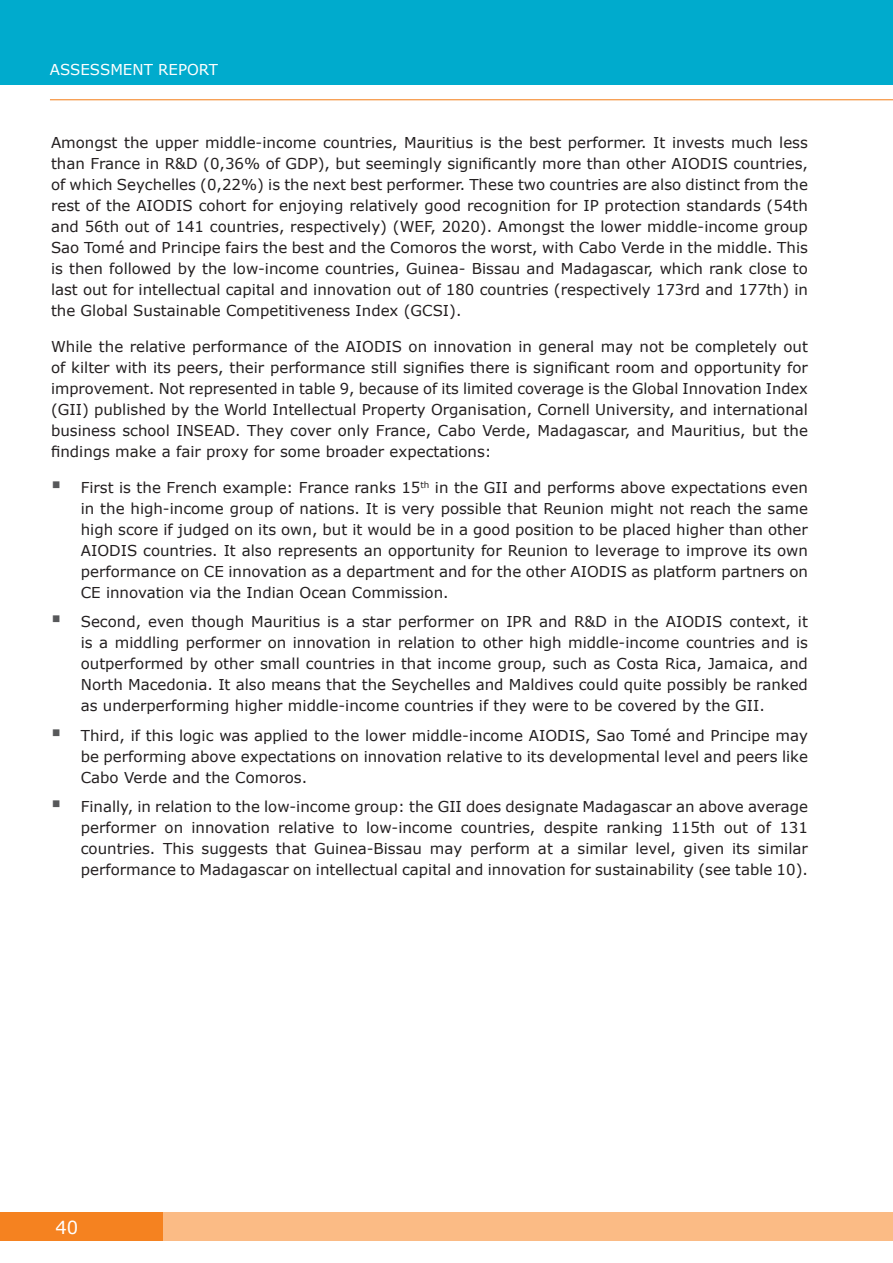
<style>
.page{position:relative;width:893px;height:1263px;background:#fff}
.page>*{position:absolute;margin:0;border:0;box-sizing:border-box;transform-origin:0 0}
.t1{font:18px "Verdana";color:#fff}
.t2{font:15px/21px "Verdana";color:#231f20;text-align:justify}
.t3{font:15px "Verdana";color:#fff}
</style>
<div class="page">
<div style="left:0;top:0;width:893px;height:84px;background:#00abcd"></div>
<div style="left:0;top:1213px;width:170px;height:28px;background:#f58220"></div>
<div style="left:163px;top:1213px;width:730px;height:28px;background:#fbbb85"></div>
<hr style="left:50px;top:99px;width:843px;height:1px;background:#f58220">
<p class="t3" style="left:50px;top:60px;width:170px">ASSESSMENT REPORT</p>
<p class="t2" style="left:51px;top:131px;width:758px">Amongst the upper middle-income countries, Mauritius is the best performer. It invests much less than France in R&amp;D (0,36% of GDP), but seemingly significantly more than other AIODIS countries, of which Seychelles (0,22%) is the next best performer. These two countries are also distinct from the rest of the AIODIS cohort for enjoying relatively good recognition for IP protection standards (54th and 56th out of 141 countries, respectively) (WEF, 2020). Amongst the lower middle-income group Sao Tomé and Principe fairs the best and the Comoros the worst, with Cabo Verde in the middle. This is then followed by the low-income countries, Guinea- Bissau and Madagascar, which rank close to last out for intellectual capital and innovation out of 180 countries (respectively 173rd and 177th) in the Global Sustainable Competitiveness Index (GCSI).</p>
<p class="t2" style="left:51px;top:335px;width:758px">While the relative performance of the AIODIS on innovation in general may not be completely out of kilter with its peers, their performance still signifies there is significant room and opportunity for improvement. Not represented in table 9, because of its limited coverage is the Global Innovation Index (GII) published by the World Intellectual Property Organisation, Cornell University, and international business school INSEAD. They cover only France, Cabo Verde, Madagascar, and Mauritius, but the findings make a fair proxy for some broader expectations:</p>
<p class="t2" style="left:81px;top:476px;width:729px">First is the French example: France ranks 15<sup>th</sup> in the GII and performs above expectations even in the high-income group of nations. It is very possible that Reunion might not reach the same high score if judged on its own, but it would be in a good position to be placed higher than other AIODIS countries. It also represents an opportunity for Reunion to leverage to improve its own performance on CE innovation as a department and for the other AIODIS as platform partners on CE innovation via the Indian Ocean Commission.</p>
<p class="t2" style="left:81px;top:611px;width:729px">Second, even though Mauritius is a star performer on IPR and R&amp;D in the AIODIS context, it is a middling performer on innovation in relation to other high middle-income countries and is outperformed by other small countries in that income group, such as Costa Rica, Jamaica, and North Macedonia. It also means that the Seychelles and Maldives could quite possibly be ranked as underperforming higher middle-income countries if they were to be covered by the GII.</p>
<p class="t2" style="left:81px;top:724px;width:729px">Third, if this logic was applied to the lower middle-income AIODIS, Sao Tomé and Principe may be performing above expectations on innovation relative to its developmental level and peers like Cabo Verde and the Comoros.</p>
<p class="t2" style="left:81px;top:796px;width:729px">Finally, in relation to the low-income group: the GII does designate Madagascar an above average performer on innovation relative to low-income countries, despite ranking 115th out of 131 countries. This suggests that Guinea-Bissau may perform at a similar level, given its similar performance to Madagascar on intellectual capital and innovation for sustainability (see table 10).</p>
<p class="t1" style="left:56px;top:1216px;width:24px">40</p>
</div>
